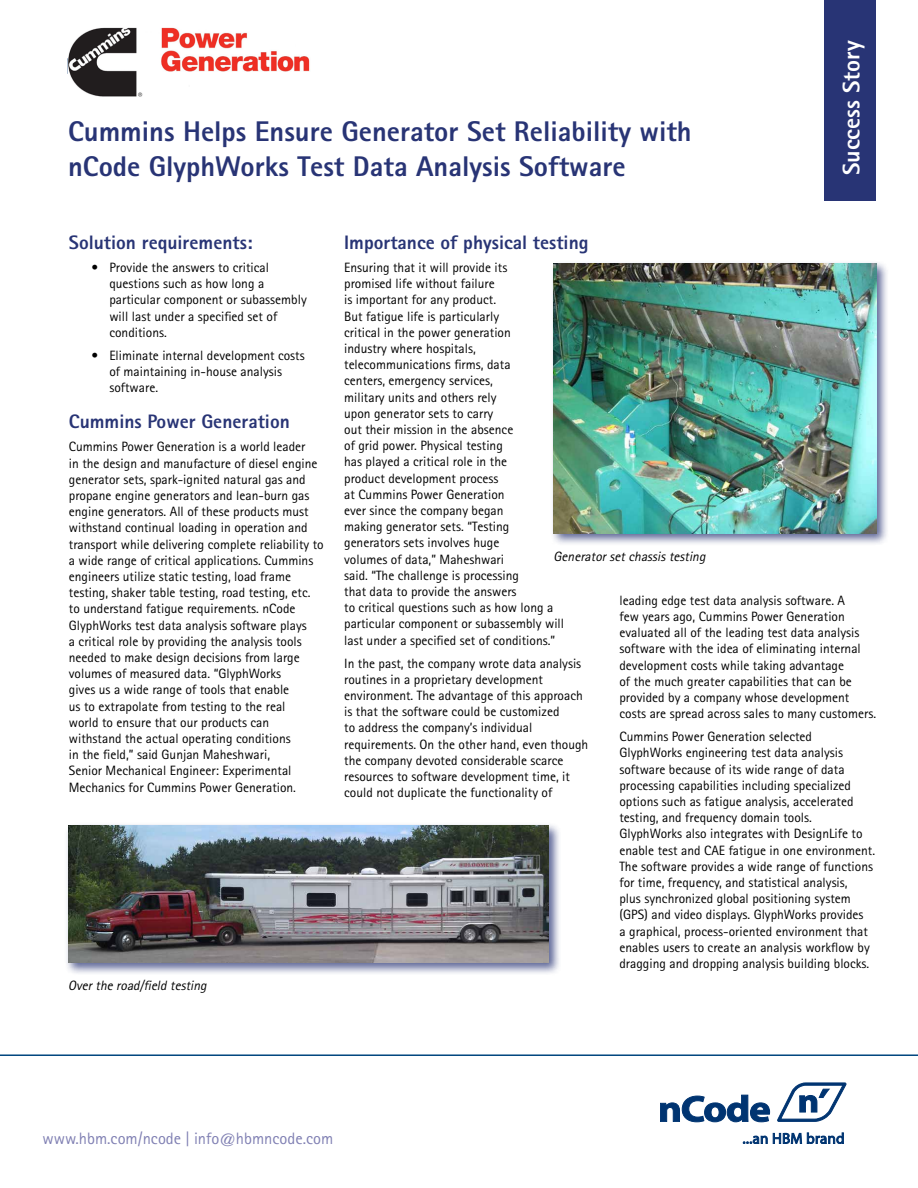
<style>
.page{position:relative;width:918px;height:1188px;background:#fff}
.page>*{position:absolute;margin:0;border:0;box-sizing:border-box;transform-origin:0 0}
.t1{font:700 expanded 28.5px/34.2px "HBM Rotis Sans Serif";color:#283475}
.t2{font:700 expanded 24px "HBM Rotis Sans Serif";color:#fff}
.t3{font:700 expanded 19.5px "HBM Rotis Sans Serif";color:#283475}
.t4{font:16.5px "HBM Rotis Sans Serif";color:#8080b3}
.t5{font:13.5px/16.2px "HBM Rotis Sans Serif";color:#000}
.t6{font:italic 13.5px "HBM Rotis Sans Serif";color:#000}
</style>
<div class="page">
<hr style="left:0;top:1054px;width:918px;height:2px;background:#00467f">
<svg style="left:660px;top:1095px;width:110px;height:27px"></svg>
<svg style="left:777px;top:1083px;width:69px;height:39px"></svg>
<svg style="left:743px;top:1132px;width:101px;height:12px"></svg>
<div style="left:824px;top:0;width:52px;height:201px;background:#283475"></div>
<div style="left:65px;top:822px;width:496px;height:154px;background:#283475;opacity:.75"></div>
<img style="left:68px;top:826px;width:480px;height:137px">
<div style="left:550px;top:260px;width:340px;height:287px;background:#283475;opacity:.75"></div>
<img style="left:554px;top:264px;width:323px;height:269px">
<img style="left:68px;top:27px;width:242px;height:70px">
<h1 class="t1" style="left:68px;top:114px;width:625px">Cummins Helps Ensure Generator Set Reliability with nCode GlyphWorks Test Data Analysis Software</h1>
<h2 class="t2" style="left:836px;top:175px;width:136px;rotate:-90deg">Success Story</h2>
<h3 class="t3" style="left:69px;top:230px;width:185px">Solution requirements:</h3>
<p class="t5" style="left:109px;top:259px;width:199px;text-indent:-18px">• Provide the answers to critical questions such as how long a particular component or subassembly will last under a specified set of conditions.</p>
<p class="t5" style="left:109px;top:347px;width:197px;text-indent:-18px">• Eliminate internal development costs of maintaining in-house analysis software.</p>
<h3 class="t3" style="left:69px;top:409px;width:222px">Cummins Power Generation</h3>
<p class="t5" style="left:69px;top:439px;width:256px">Cummins Power Generation is a world leader<br>in the design and manufacture of diesel engine generator sets, spark-ignited natural gas and propane engine generators and lean-burn gas engine generators. All of these products must withstand continual loading in operation and transport while delivering complete reliability to a wide range of critical applications. Cummins engineers utilize static testing, load frame testing, shaker table testing, road testing, etc. to understand fatigue requirements. nCode GlyphWorks test data analysis software plays<br>a critical role by providing the analysis tools needed to make design decisions from large volumes of measured data. “GlyphWorks<br>gives us a wide range of tools that enable<br>us to extrapolate from testing to the real<br>world to ensure that our products can withstand the actual operating conditions<br>in the field,” said Gunjan Maheshwari,<br>Senior Mechanical Engineer: Experimental Mechanics for Cummins Power Generation.</p>
<p class="t6" style="left:68px;top:977px;width:143px">Overthe road/field testing</p>
<h3 class="t3" style="left:344px;top:230px;width:246px">Importance of physical testing</h3>
<p class="t5" style="left:344px;top:259px;width:221px">Ensuring that it will provide its<br>promised life without failure<br>is important for any product.<br>But fatigue life is particularly<br>critical in the power generation<br>industry where hospitals, telecommunications firms, data<br>centers, emergency services,<br>military units and others rely<br>upon generator sets to carry<br>out their mission in the absence<br>of grid power. Physical testing<br>has played a critical role in the<br>product development process<br>at Cummins Power Generation<br>ever since the company began<br>making generator sets. “Testing generators sets involves huge<br>volumes of data,” Maheshwari<br>said. “The challenge is processing<br>that data to provide the answers<br>to critical questions such as how long a particular component or subassembly will last under a specified set of conditions.”</p>
<p class="t5" style="left:344px;top:655px;width:246px">In the past, the company wrote data analysis routines in a proprietary development environment. The advantage of this approach is that the software could be customized<br>to address the company’s individual requirements. On the other hand, even though the company devoted considerable scarce resources to software development time, it could not duplicate the functionality of</p>
<p class="t6" style="left:554px;top:548px;width:156px">Generatorsetchassistesting</p>
<p class="t5" style="left:619px;top:592px;width:258px">leading edge test data analysis software. A<br>few years ago, Cummins Power Generation evaluated all of the leading test data analysis software with the idea of eliminating internal development costs while taking advantage<br>of the much greater capabilities that can be provided by a company whose development costs are spread across sales to many customers.</p>
<p class="t5" style="left:619px;top:728px;width:257px">Cummins Power Generation selected GlyphWorks engineering test data analysis software because of its wide range of data processing capabilities including specialized options such as fatigue analysis, accelerated testing, and frequency domain tools.<br>GlyphWorks also integrates with DesignLife to enable test and CAE fatigue in one environment.<br>The software provides a wide range of functions for time, frequency, and statistical analysis,<br>plus synchronized global positioning system (GPS) and video displays. GlyphWorks provides<br>a graphical, process-oriented environment that enables users to create an analysis workflow by dragging and dropping analysis building blocks.</p>
<p class="t4" style="left:43px;top:1128px;width:292px">www.hbm.com/ncode | info@hbmncode.com</p>
</div>
